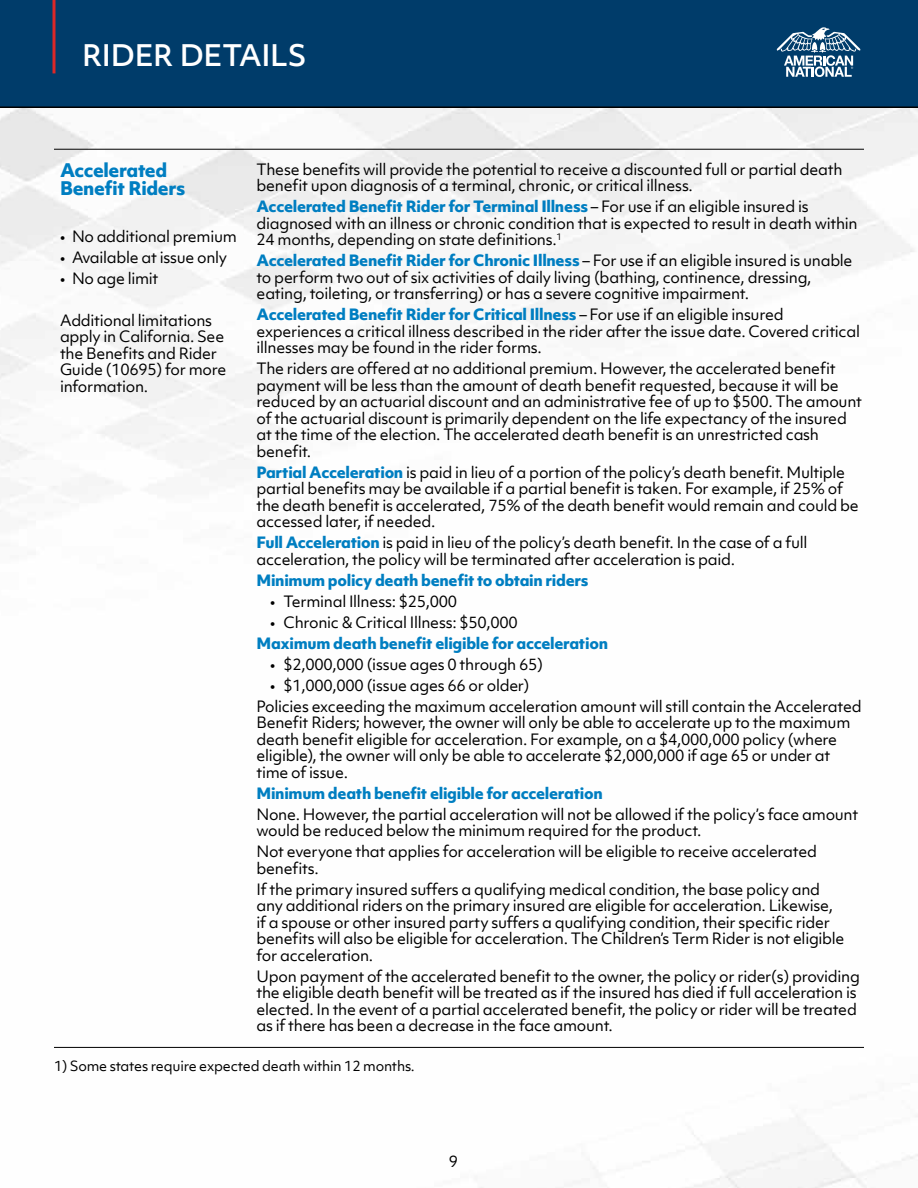
<style>
.page{position:relative;width:918px;height:1188px;background:#fff}
.page>*{position:absolute;margin:0;border:0;box-sizing:border-box;transform-origin:0 0}
.t1{font:500 28.5px "Objektiv Mk 1";letter-spacing:-.01em;color:#fff}
.t2{font:800 18px/18px "Objektiv Mk 1";letter-spacing:-.02em;color:#007ec1}
.t3{font:15px/16.5px "Objektiv Mk 1";letter-spacing:-.02em;color:#000}
.t4{font:800 15px "Objektiv Mk 1";letter-spacing:-.02em;color:#007ec1}
.t5{font:13.5px "Objektiv Mk 1";letter-spacing:-.02em;color:#000}
.s1{font-weight:800;color:#007ec1}
</style>
<div class="page">
<div style="left:0;top:0;width:918px;height:108px;background:#003c6a"></div>
<svg style="left:52px;top:0;width:4px;height:73px"></svg>
<svg style="left:760px;top:27px;width:109px;height:66px;background:#306086"></svg>
<hr style="left:54px;top:149px;width:189px;height:1px;background:#000">
<hr style="left:243px;top:149px;width:621px;height:1px;background:#000">
<hr style="left:54px;top:1047px;width:189px;height:1px;background:#000">
<hr style="left:243px;top:1047px;width:621px;height:1px;background:#000">
<h1 class="t1" style="left:82px;top:35px;width:226px">RIDER DETAILS</h1>
<p class="t3" style="left:256px;top:161px;width:588px">These benefits will provide the potential to receive a discounted full or partial death benefit upon diagnosis of a terminal, chronic, or critical illness.</p>
<p class="t3" style="left:256px;top:198px;width:603px"><span class="s1">Accelerated Benefit Rider for Terminal Illness</span> – For use if an eligible insured is diagnosed with an illness or chronic condition that is expected to result in death within<br>24 months, depending on state definitions.<sup>1</sup></p>
<p class="t3" style="left:257px;top:252px;width:598px"><span class="s1">Accelerated Benefit Rider for Chronic Illness</span> – For use if an eligible insured is unable to perform two out of six activities of daily living (bathing, continence, dressing, eating, toileting, or transferring) or has a severe cognitive impairment.</p>
<p class="t3" style="left:257px;top:306px;width:605px"><span class="s1">Accelerated Benefit Rider for Critical Illness</span> – For use if an eligible insured experiences a critical illness described in the rider after the issue date. Covered critical illnesses may be found in the rider forms.</p>
<p class="t3" style="left:257px;top:360px;width:607px">The riders are offered at no additional premium. However, the accelerated benefit payment will be less than the amount of death benefit requested, because it will be reduced by an actuarial discount and an administrative fee of up to $500. The amount of the actuarial discount is primarily dependent on the life expectancy of the insured at the time of the election. The accelerated death benefit is an unrestricted cash benefit.</p>
<p class="t3" style="left:257px;top:464px;width:604px"><span class="s1">Partial Acceleration</span> is paid in lieu of a portion of the policy’s death benefit. Multiple partial benefits may be available if a partial benefit is taken. For example, if 25% of the death benefit is accelerated, 75% of the death benefit would remain and could be accessed later, if needed.</p>
<p class="t3" style="left:257px;top:534px;width:553px"><span class="s1">Full Acceleration</span> is paid in lieu of the policy’s death benefit. In the case of a full acceleration, the policy will be terminated after acceleration is paid.</p>
<p class="t4" style="left:257px;top:569px;width:334px">Minimum policy death benefit to obtain riders</p>
<p class="t3" style="left:270px;top:593px;width:189px">• Terminal Illness: $25,000</p>
<p class="t3" style="left:270px;top:614px;width:249px">• Chronic &amp; Critical Illness: $50,000</p>
<p class="t4" style="left:257px;top:632px;width:353px">Maximum death benefit eligible for acceleration</p>
<p class="t3" style="left:270px;top:656px;width:275px">• $2,000,000 (issue ages 0 through 65)</p>
<p class="t3" style="left:257px;top:675px;width:607px;line-height:21px;text-indent:14px">• $1,000,000 (issue ages 66 or older)<br>Policies exceeding the maximum acceleration amount will still contain the Accelerated</p>
<p class="t3" style="left:257px;top:714px;width:596px">Benefit Riders; however, the owner will only be able to accelerate up to the maximum death benefit eligible for acceleration. For example, on a $4,000,000 policy (where eligible), the owner will only be able to accelerate $2,000,000 if age 65 or under at time of issue.</p>
<p class="t4" style="left:257px;top:782px;width:348px">Minimum death benefit eligible for acceleration</p>
<p class="t3" style="left:257px;top:806px;width:603px">None. However, the partial acceleration will not be allowed if the policy’s face amount would be reduced below the minimum required for the product.</p>
<p class="t3" style="left:257px;top:843px;width:562px">Not everyone that applies for acceleration will be eligible to receive accelerated benefits.</p>
<p class="t3" style="left:257px;top:881px;width:589px">If the primary insured suffers a qualifying medical condition, the base policy and any additional riders on the primary insured are eligible for acceleration. Likewise, if a spouse or other insured party suffers a qualifying condition, their specific rider benefits will also be eligible for acceleration. The Children’s Term Rider is not eligible for acceleration.</p>
<p class="t3" style="left:257px;top:968px;width:605px">Upon payment of the accelerated benefit to the owner, the policy or rider(s) providing the eligible death benefit will be treated as if the insured has died if full acceleration is elected. In the event of a partial accelerated benefit, the policy or rider will be treated as if there has been a decrease in the face amount.</p>
<p class="t5" style="left:54px;top:1057px;width:362px">1) Some states require expected death within 12 months.</p>
<p class="t2" style="left:60px;top:161px;width:127px">Accelerated<br>Benefit Riders</p>
<p class="t3" style="left:60px;top:228px;width:178px">• No additional premium</p>
<p class="t3" style="left:60px;top:249px;width:169px">• Available at issue only</p>
<p class="t3" style="left:60px;top:270px;width:100px">• No age limit</p>
<p class="t3" style="left:60px;top:312px;width:168px">Additional limitations apply in California. See the Benefits and Rider<br>Guide (10695) for more information.</p>
<p class="t3" style="left:449px;top:1153px;width:11px">9</p>
</div>
